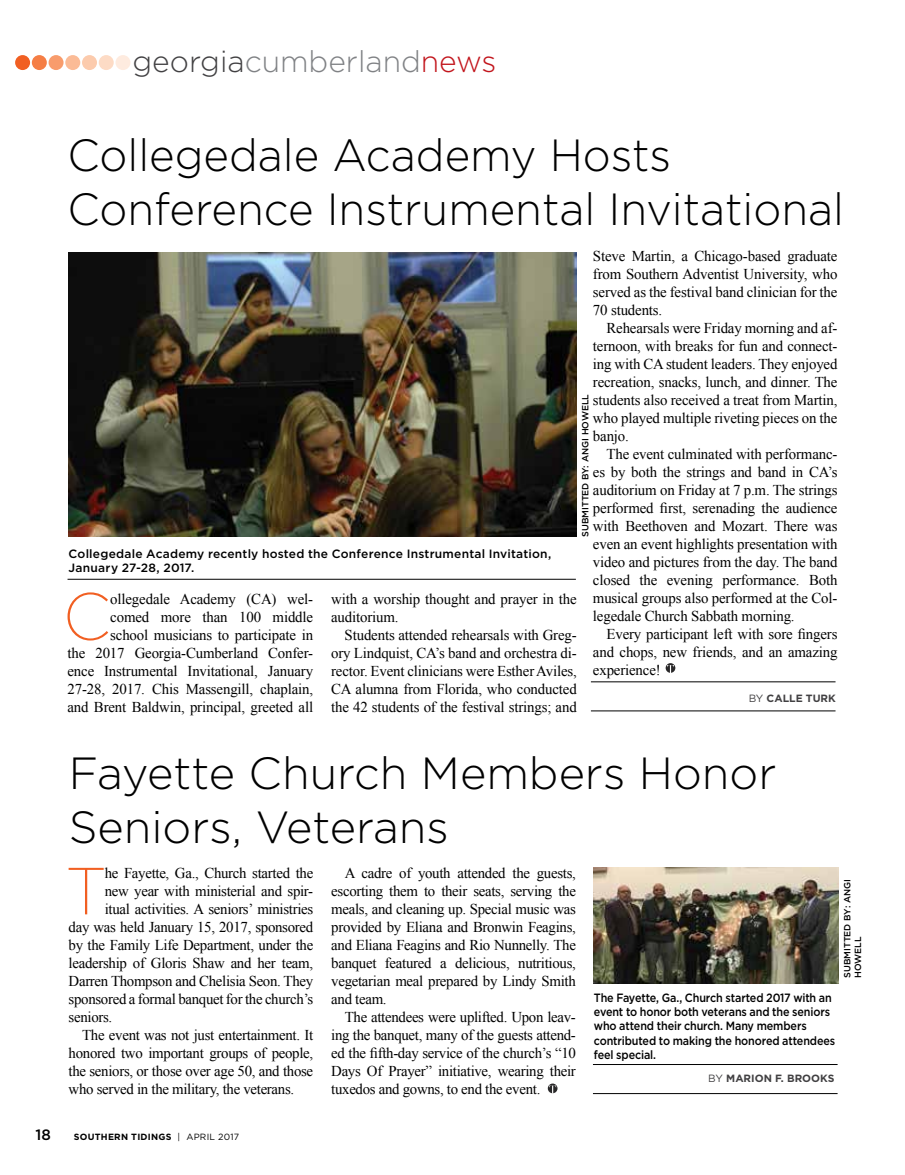
<style>
.page{position:relative;width:905px;height:1175px;background:#fff}
.page>*{position:absolute;margin:0;border:0;box-sizing:border-box;transform-origin:0 0}
.t1{font:200 66.45px "Gotham";color:#f15f22}
.t2{font:300 45px/54px "Gotham";color:#000}
.t3{font:300 30px "Gotham";color:#808285}
.t4{font:15px/18px "Times New Roman";letter-spacing:-.01em;color:#000;text-align:right}
.t5{font:500 15px "Gotham";color:#000}
.t6{font:500 12px/14.4px "Gotham";letter-spacing:-.01em;color:#000;scale:.9 1}
.t7{font:500 12px/14.4px "Gotham";letter-spacing:.015em;color:#000}
.t8{font:700 10.5px "Gotham";color:#414042}
.t9{font:500 9px/10.8px "Gotham";color:#000}
.t10{font:700 9px "Gotham";letter-spacing:.025em;color:#000}
.s1{color:#414042}
.s2{color:#c2151c}
.s3{font-weight:400}
</style>
<div class="page">
<svg style="left:665px;top:663px;width:10px;height:10px"></svg>
<svg style="left:667px;top:665px;width:7px;height:8px"></svg>
<svg style="left:547px;top:1083px;width:10px;height:10px"></svg>
<svg style="left:549px;top:1085px;width:7px;height:8px"></svg>
<div style="left:15px;top:55px;width:15px;height:15px;background:#f15f22;border-radius:50%"></div>
<div style="left:32px;top:55px;width:15px;height:15px;background:#f57e45;border-radius:50%"></div>
<div style="left:49px;top:55px;width:15px;height:15px;background:#f89c6c;border-radius:50%"></div>
<div style="left:65px;top:55px;width:15px;height:15px;background:#fbbb96;border-radius:50%"></div>
<div style="left:82px;top:55px;width:15px;height:15px;background:#fccbad;border-radius:50%"></div>
<div style="left:99px;top:55px;width:15px;height:15px;background:#fddbc5;border-radius:50%"></div>
<div style="left:115px;top:55px;width:15px;height:15px;background:#feebdf;border-radius:50%"></div>
<hr style="left:591px;top:710px;width:244px;height:1px;background:#000">
<hr style="left:591px;top:681px;width:244px;height:1px;background:#000">
<hr style="left:593px;top:1093px;width:244px;height:1px;background:#000">
<hr style="left:593px;top:1064px;width:244px;height:1px;background:#000">
<img style="left:69px;top:252px;width:507px;height:285px">
<img style="left:594px;top:868px;width:244px;height:116px">
<hr style="left:68px;top:579px;width:508px;height:1px;background:#000">
<p class="t3" style="left:132px;top:42px;width:365px"><span class="s1">georgia</span>cumberland<span class="s2">news</span></p>
<p class="t2" style="left:68px;top:127px;width:778px">Collegedale Academy Hosts<br>Conference Instrumental Invitational</p>
<p class="t4" style="left:593px;top:247px;width:246px">Steve Martin, a Chicago-based graduate</p>
<p class="t4" style="left:593px;top:265px;width:246px">from Southern Adventist University, who</p>
<p class="t4" style="left:593px;top:283px;width:246px">served as the festival band clinician for the</p>
<p class="t4" style="left:593px;top:301px;width:71px">70 students.</p>
<p class="t4" style="left:606px;top:319px;width:232px">Rehearsals were Friday morning and af-</p>
<p class="t4" style="left:593px;top:337px;width:246px">ternoon, with breaks for fun and connect-</p>
<p class="t4" style="left:593px;top:355px;width:246px">ing with CA student leaders. They enjoyed</p>
<p class="t4" style="left:593px;top:373px;width:246px">recreation, snacks, lunch, and dinner. The</p>
<p class="t4" style="left:593px;top:391px;width:246px">students also received a treat from Martin,</p>
<p class="t4" style="left:593px;top:409px;width:246px">who played multiple riveting pieces on the</p>
<p class="t4" style="left:593px;top:427px;width:37px">banjo.</p>
<p class="t4" style="left:606px;top:445px;width:232px">The event culminated with performanc-</p>
<p class="t4" style="left:593px;top:463px;width:246px">es by both the strings and band in CA’s</p>
<p class="t4" style="left:593px;top:481px;width:246px">auditorium on Friday at 7 p.m. The strings</p>
<p class="t4" style="left:593px;top:499px;width:246px">performed first, serenading the audience</p>
<p class="t4" style="left:593px;top:517px;width:246px">with Beethoven and Mozart. There was</p>
<p class="t4" style="left:593px;top:535px;width:246px">even an event highlights presentation with</p>
<p class="t4" style="left:593px;top:553px;width:246px">video and pictures from the day. The band</p>
<p class="t4" style="left:593px;top:571px;width:246px">closed the evening performance. Both</p>
<p class="t4" style="left:593px;top:589px;width:246px">musical groups also performed at the Col-</p>
<p class="t4" style="left:593px;top:607px;width:203px">legedale Church Sabbath morning.</p>
<p class="t4" style="left:606px;top:625px;width:232px">Every participant left with sore fingers</p>
<p class="t4" style="left:593px;top:643px;width:246px">and chops, new friends, and an amazing</p>
<p class="t4" style="left:593px;top:661px;width:69px">experience!</p>
<p class="t9" style="left:580px;top:537px;width:144px;rotate:-90deg">Subm itted by: Angi Howell</p>
<p class="t7" style="left:69px;top:546px;width:484px">Collegedale Academy recently hosted the Conference I nstrumental I nvitation,<br>January 27-28, 2017.</p>
<p class="t1" style="left:63px;top:575px;width:50px">C</p>
<p class="t4" style="left:68px;top:589px;width:247px">ollegedale Academy (CA) wel-<br>comed more than 100 middle<br>school musicians to participate in<br>the 2017 Georgia-Cumberland Confer&shy;ence Instrumental Invitational, January 27-28, 2017. Chis Massengill, chaplain, and Brent Baldwin, principal, greeted all</p>
<p class="t4" style="left:331px;top:589px;width:247px">with a worship thought and prayer in the</p>
<p class="t4" style="left:331px;top:607px;width:69px">auditorium.</p>
<p class="t4" style="left:344px;top:625px;width:233px">Students attended rehearsals with Greg-</p>
<p class="t4" style="left:331px;top:643px;width:247px">ory Lindquist, CA’s band and orchestra di-</p>
<p class="t4" style="left:331px;top:661px;width:247px">rector. Event clinicians were Esther Aviles,</p>
<p class="t4" style="left:331px;top:679px;width:247px">CA alumna from Florida, who conducted</p>
<p class="t4" style="left:331px;top:697px;width:247px">the 42 students of the festival strings; and</p>
<p class="t8" style="left:748px;top:691px;width:89px"><span class="s3">by</span> CALLE TURK</p>
<p class="t2" style="left:69px;top:745px;width:709px">Fayette Church Members Honor<br>Seniors, Veterans</p>
<p class="t1" style="left:66px;top:849px;width:41px">T</p>
<p class="t4" style="left:105px;top:864px;width:210px">he Fayette, Ga., Church started the</p>
<p class="t4" style="left:345px;top:864px;width:233px">A cadre of youth attended the guests,</p>
<p class="t4" style="left:331px;top:882px;width:246px">escorting them to their seats, serving the</p>
<p class="t4" style="left:331px;top:900px;width:246px">meals, and cleaning up. Special music was</p>
<p class="t4" style="left:331px;top:918px;width:246px">provided by Eliana and Bronwin Feagins,</p>
<p class="t4" style="left:331px;top:936px;width:246px">and Eliana Feagins and Rio Nunnelly. The</p>
<p class="t4" style="left:331px;top:954px;width:246px">banquet featured a delicious, nutritious,</p>
<p class="t4" style="left:331px;top:972px;width:246px">vegetarian meal prepared by Lindy Smith</p>
<p class="t4" style="left:331px;top:990px;width:57px">and team.</p>
<p class="t4" style="left:345px;top:1008px;width:233px">The attendees were uplifted. Upon leav-</p>
<p class="t4" style="left:331px;top:1026px;width:246px">ing the banquet, many of the guests attend-</p>
<p class="t4" style="left:331px;top:1044px;width:246px">ed the fifth-day service of the church’s “10</p>
<p class="t4" style="left:331px;top:1062px;width:246px">Days Of Prayer” initiative, wearing their</p>
<p class="t4" style="left:331px;top:1080px;width:211px">tuxedos and gowns, to end the event.</p>
<p class="t4" style="left:105px;top:882px;width:210px">new year with ministerial and spir-</p>
<p class="t4" style="left:105px;top:900px;width:210px">itual activities. A seniors’ ministries</p>
<p class="t4" style="left:69px;top:918px;width:246px">day was held January 15, 2017, sponsored</p>
<p class="t4" style="left:69px;top:936px;width:246px">by the Family Life Department, under the</p>
<p class="t4" style="left:69px;top:954px;width:246px">leadership of Gloris Shaw and her team,</p>
<p class="t4" style="left:69px;top:972px;width:246px">Darren Thompson and Chelisia Seon. They</p>
<p class="t4" style="left:69px;top:990px;width:246px">sponsored a formal banquet for the church’s</p>
<p class="t4" style="left:69px;top:1008px;width:45px">seniors.</p>
<p class="t4" style="left:82px;top:1026px;width:233px">The event was not just entertainment. It</p>
<p class="t4" style="left:69px;top:1044px;width:246px">honored two important groups of people,</p>
<p class="t4" style="left:69px;top:1062px;width:246px">the seniors, or those over age 50, and those</p>
<p class="t4" style="left:69px;top:1080px;width:227px">who served in the military, the veterans.</p>
<p class="t6" style="left:594px;top:990px;width:270px">The Fayette, Ga., Church started 2017 with an event to honor both veterans and the seniors who attend their church. Many members contributed to making the honored attendees feel special.</p>
<p class="t8" style="left:708px;top:1070px;width:43px"><span class="s3">by</span> MARION</p>
<p class="t8" style="left:775px;top:1070px;width:29px">F. BROO</p>
<p class="t8" style="left:820px;top:1070px;width:15px">KS</p>
<p class="t9" style="left:841px;top:978px;width:100px;rotate:-90deg">Subm itted by: Angi<br>Howell</p>
<p class="t5" style="left:35px;top:1124px;width:17px">18</p>
<p class="t10" style="left:74px;top:1130px;width:167px">SOUTHERN TIDINGS <span class="s3">| April 2017</span></p>
</div>
